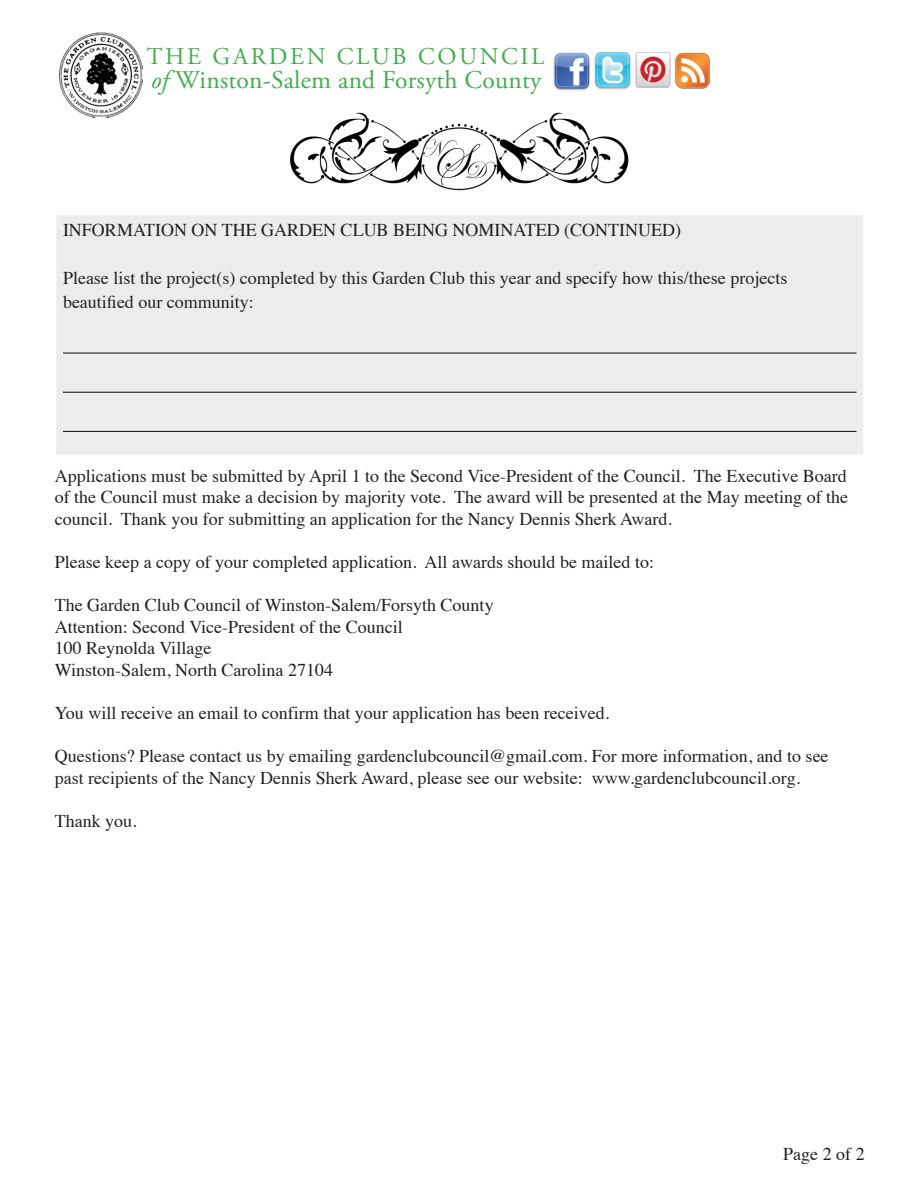
<style>
.page{position:relative;width:918px;height:1188px;background:#fff}
.page>*{position:absolute;margin:0;border:0;box-sizing:border-box;transform-origin:0 0}
.t1{font:25.5px "Adobe Garamond Pro";letter-spacing:.01em;color:#40ae49}
.t2{font:24px "Adobe Garamond Pro";letter-spacing:.11em;color:#40ae49}
.t3{font:18px/21.6px "Times";color:#231f20}
.s1{font-style:italic}
</style>
<div class="page">
<img style="left:290px;top:112px;width:339px;height:79px">
<div style="left:56px;top:214px;width:808px;height:241px;background:#ececee"></div>
<div style="left:55px;top:214px;width:810px;height:242px;border:2px solid #fff"></div>
<hr style="left:63px;top:431px;width:793px;height:1px;background:#231f20">
<hr style="left:63px;top:352px;width:793px;height:2px;background:#231f20">
<hr style="left:63px;top:392px;width:793px;height:1px;background:#231f20">
<img style="left:58px;top:32px;width:85px;height:86px">
<img style="left:554px;top:53px;width:156px;height:38px">
<p class="t2" style="left:147px;top:42px;width:399px">THE GARDEN CLUB COUNCIL</p>
<p class="t1" style="left:151px;top:65px;width:392px"><span class="s1">of</span> Winston-Salem and Forsyth County</p>
<p class="t3" style="left:63px;top:217px;width:620px">INFORMATION ON THE GARDEN CLUB BEING NOMINATED (CONTINUED)</p>
<p class="t3" style="left:63px;top:264px;width:726px;line-height:24px">Please list the project(s) completed by this Garden Club this year and specify how this/these projects beautified our community:</p>
<p class="t3" style="left:55px;top:463px;width:795px;text-align:justify">Applications must be submitted by April 1 to the Second Vice-President of the Council. The Executive Board of the Council must make a decision by majority vote. The award will be presented at the May meeting of the council. Thank you for submitting an application for the Nancy Dennis Sherk Award.</p>
<p class="t3" style="left:55px;top:550px;width:601px">Please keep a copy of your completed application. All awards should be mailed to:</p>
<p class="t3" style="left:55px;top:593px;width:440px">The Garden Club Council of Winston-Salem/Forsyth County Attention: Second Vice-President of the Council<br>100 Reynolda Village<br>Winston-Salem, North Carolina 27104</p>
<p class="t3" style="left:55px;top:701px;width:556px">You will receive an email to confirm that your application has been received.</p>
<p class="t3" style="left:55px;top:744px;width:775px">Questions? Please contact us by emailing gardenclubcouncil@gmail.com. For more information, and to see past recipients of the Nancy Dennis Sherk Award, please see our website: www.gardenclubcouncil.org.</p>
<p class="t3" style="left:55px;top:809px;width:83px">Thank you.</p>
<p class="t3" style="left:783px;top:1141px;width:83px">Page 2 of 2</p>
</div>
